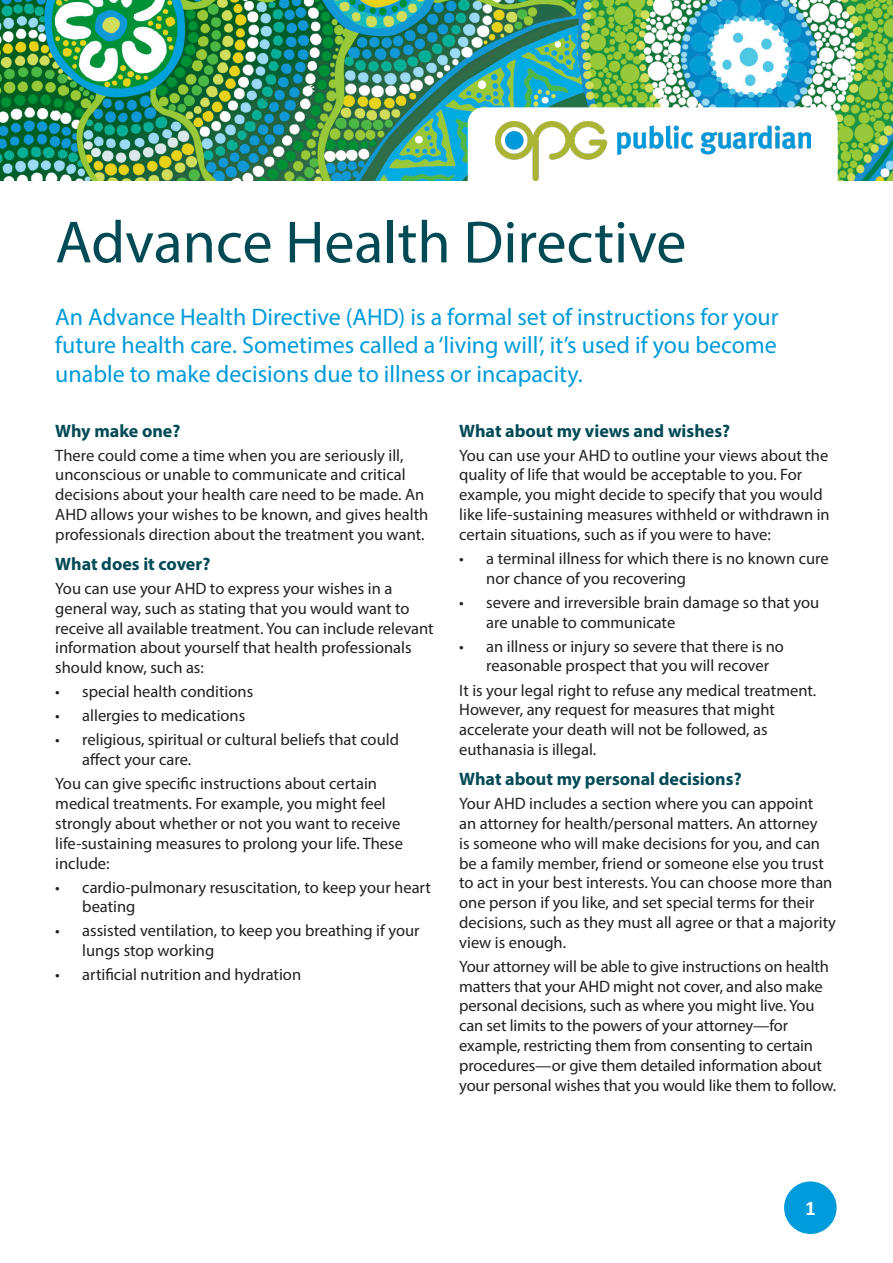
<style>
.page{position:relative;width:893px;height:1263px;background:#fff}
.page>*{position:absolute;margin:0;border:0;box-sizing:border-box;transform-origin:0 0}
.t1{font:60px "Myriad Pro";color:#004a55}
.t2{font:24px/28.8px "Myriad Pro";color:#009bda;text-align:justify}
.t3{font:700 21px "Calibri";color:#fff}
.t4{font:700 18px "Myriad Pro";color:#004a55}
.t5{font:16.5px/19.8px "Myriad Pro";color:#231f20}
</style>
<div class="page">
<img style="left:0;top:0;width:893px;height:181px">
<div style="left:468px;top:108px;width:369px;height:90px;background:#fff;border-radius:15px"></div>
<div style="left:468px;top:107px;width:370px;height:92px;border:2px solid #fff;border-radius:15px"></div>
<img style="left:495px;top:121px;width:315px;height:60px">
<div style="left:785px;top:1182px;width:51px;height:51px;background:#009bda;border-radius:50%"></div>
<div style="left:784px;top:1181px;width:53px;height:53px;border:2px solid #009bda;border-radius:50%"></div>
<p class="t1" style="left:55px;top:205px;width:633px">Advance Health Directive</p>
<p class="t2" style="left:55px;top:302px;width:725px">An Advance Health Directive (AHD) is a formal set of instructions for your future health care. Sometimes called a ‘living will’, it’s used if you become unable to make decisions due to illness or incapacity.</p>
<p class="t4" style="left:55px;top:419px;width:127px">Why make one?</p>
<p class="t5" style="left:55px;top:445px;width:375px">There could come a time when you are seriously ill, unconscious or unable to communicate and critical decisions about your health care need to be made. An AHD allows your wishes to be known, and gives health professionals direction about the treatment you want.</p>
<p class="t4" style="left:55px;top:552px;width:157px">What does it cover?</p>
<p class="t5" style="left:55px;top:578px;width:380px">You can use your AHD to express your wishes in a general way, such as stating that you would want to receive all available treatment. You can include relevant information about yourself that health professionals should know, such as:</p>
<p class="t5" style="left:55px;top:682px;width:199px">• special health conditions</p>
<p class="t5" style="left:55px;top:706px;width:192px">• allergies to medications</p>
<p class="t5" style="left:82px;top:730px;width:318px;text-indent:-27px">• religious, spiritual or cultural beliefs that could affect your care.</p>
<p class="t5" style="left:55px;top:773px;width:349px">You can give specific instructions about certain medical treatments. For example, you might feel strongly about whether or not you want to receive life-sustaining measures to prolong your life. These include:</p>
<p class="t5" style="left:82px;top:877px;width:350px;text-indent:-27px">• cardio-pulmonary resuscitation, to keep your heart beating</p>
<p class="t5" style="left:82px;top:921px;width:339px;text-indent:-27px">• assisted ventilation, to keep you breathing if your lungs stop working</p>
<p class="t5" style="left:55px;top:964px;width:247px">• artificial nutrition and hydration</p>
<p class="t4" style="left:459px;top:419px;width:273px">What about my views and wishes?</p>
<p class="t5" style="left:459px;top:445px;width:372px">You can use your AHD to outline your views about the quality of life that would be acceptable to you. For example, you might decide to specify that you would like life-sustaining measures withheld or withdrawn in certain situations, such as if you were to have:</p>
<p class="t5" style="left:486px;top:548px;width:344px;text-indent:-27px">• a terminal illness for which there is no known cure nor chance of you recovering</p>
<p class="t5" style="left:486px;top:592px;width:334px;text-indent:-27px">• severe and irreversible brain damage so that you are unable to communicate</p>
<p class="t5" style="left:486px;top:636px;width:299px;text-indent:-27px">• an illness or injury so severe that there is no reasonable prospect that you will recover</p>
<p class="t5" style="left:459px;top:680px;width:359px">It is your legal right to refuse any medical treatment.<br>However, any request for measures that might accelerate your death will not be followed, as euthanasia is illegal.</p>
<p class="t4" style="left:459px;top:767px;width:284px">What about my personal decisions?</p>
<p class="t5" style="left:459px;top:793px;width:378px">Your AHD includes a section where you can appoint<br>an attorney for health/personal matters. An attorney<br>is someone who will make decisions for you, and can be a family member, friend or someone else you trust to act in your best interests. You can choose more than one person if you like, and set special terms for their decisions, such as they must all agree or that a majority view is enough.</p>
<p class="t5" style="left:459px;top:956px;width:378px">Your attorney will be able to give instructions on health matters that your AHD might not cover, and also make personal decisions, such as where you might live. You can set limits to the powers of your attorney—for example, restricting them from consenting to certain procedures—or give them detailed information about your personal wishes that you would like them to follow.</p>
<p class="t3" style="left:805px;top:1193px;width:12px">1</p>
</div>
